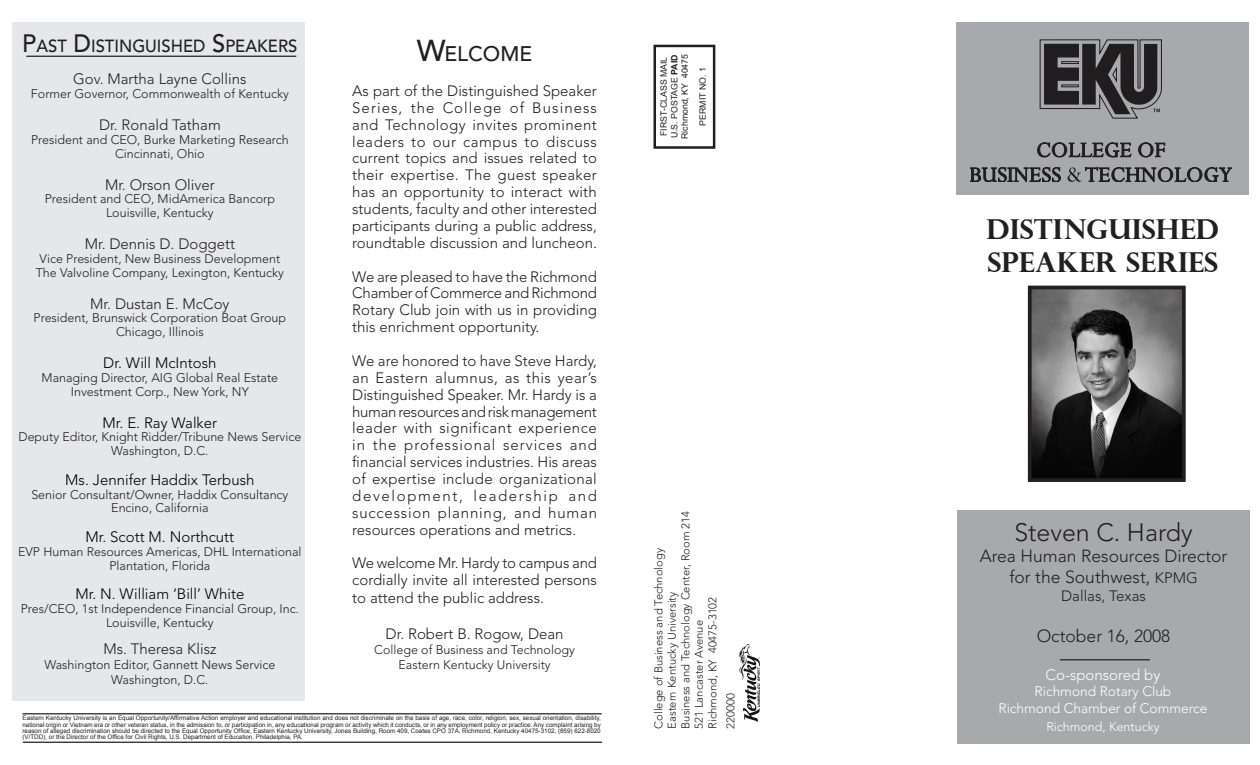
<style>
.page{position:relative;width:1260px;height:765px;background:#fff}
.page>*{position:absolute;margin:0;border:0;box-sizing:border-box;transform-origin:0 0}
.t1{font:700 27.5px/33px "Perpetua Titling";color:#231f20}
.t2{font:300 25px "Avenir LT Std";color:#231f20}
.t3{font:500 21px "Avenir LT Std";color:#231f20}
.t4{font:300 17.5px/21px "Avenir LT Std";color:#231f20;text-align:center}
.t5{font:500 17.5px "Avenir LT Std";color:#231f20;scale:.95 1}
.t6{font:300 15px/16.9px "Avenir LT Std";color:#231f20;text-align:justify}
.t7{font:300 15px "Avenir LT Std";color:#000}
.t8{font:300 15px "Avenir LT Std";color:#fff}
.t9{font:300 13.75px "Avenir LT Std";color:#fff}
.t10{font:300 12.5px "Avenir LT Std";color:#231f20}
.t11{font:300 12.5px "Avenir LT Std";color:#fff}
.t12{font:300 11.25px "Avenir LT Std";color:#231f20}
.t13{font:8.75px "Arial";color:#231f20}
.Body_text{font:6.25px/6.2px "Arial";color:#231f20;text-align:justify}
.s1{font-size:25px}
.s2{font-size:30px}
.s3{font-weight:700}
.s4{font-size:15px}
</style>
<div class="page">
<div style="left:13px;top:22px;width:292px;height:679px;background:#e6e7e9"></div>
<div style="left:958px;top:510px;width:292px;height:234px;background:#a8a9ad"></div>
<div style="left:957px;top:22px;width:292px;height:173px;background:#a8a9ad"></div>
<div style="left:653px;top:45px;width:62px;height:104px;border:2px solid #231f20"></div>
<hr style="left:1060px;top:659px;width:90px;height:1px;background:#231f20">
<hr style="left:22px;top:713px;width:580px;height:1px;background:#231f20">
<hr style="left:23px;top:742px;width:579px;height:1px;background:#231f20">
<hr style="left:26px;top:56px;width:270px;height:1px;background:#231f20">
<img style="left:740px;top:644px;width:19px;height:78px">
<img style="left:1033px;top:291px;width:148px;height:186px">
<div style="left:1028px;top:286px;width:158px;height:196px;border:4px solid #231f20"></div>
<svg style="left:1038px;top:143px;width:93px;height:14px"></svg>
<svg style="left:1138px;top:143px;width:27px;height:14px"></svg>
<svg style="left:970px;top:167px;width:91px;height:15px"></svg>
<svg style="left:1068px;top:167px;width:164px;height:15px"></svg>
<svg style="left:1039px;top:40px;width:123px;height:79px"></svg>
<p class="t5" style="left:22px;top:36px;width:291px"><span class="s1">P</span>AST <span class="s1">D</span>ISTINGUISHED <span class="s1">S</span>PEAKERS</p>
<p class="t6" style="left:73px;top:71px;width:175px">Gov. Martha Layne Collins</p>
<p class="t10" style="left:31px;top:86px;width:259px">Former Governor, Commonwealth of Kentucky</p>
<p class="t6" style="left:99px;top:117px;width:123px">Dr. Ronald Tatham</p>
<p class="t10" style="left:31px;top:132px;width:259px">President and CEO, Burke Marketing Research</p>
<p class="t10" style="left:115px;top:146px;width:91px">Cincinnati, Ohio</p>
<p class="t6" style="left:105px;top:176px;width:111px">Mr. Orson Oliver</p>
<p class="t10" style="left:45px;top:192px;width:232px">President and CEO, MidAmerica Bancorp</p>
<p class="t10" style="left:106px;top:205px;width:109px">Louisville, Kentucky</p>
<p class="t6" style="left:85px;top:236px;width:152px">Mr. Dennis D. Doggett</p>
<p class="t10" style="left:40px;top:251px;width:242px">Vice President, New Business Development</p>
<p class="t10" style="left:36px;top:265px;width:250px">The Valvoline Company, Lexington, Kentucky</p>
<p class="t6" style="left:90px;top:295px;width:141px">Mr. Dustan E. McCoy</p>
<p class="t10" style="left:34px;top:311px;width:254px">President, Brunswick Corporation Boat Group</p>
<p class="t10" style="left:116px;top:324px;width:89px">Chicago, Illinois</p>
<p class="t7" style="left:103px;top:354px;width:115px">Dr. Will McIntosh</p>
<p class="t10" style="left:42px;top:370px;width:238px">Managing Director, AIG Global Real Estate</p>
<p class="t10" style="left:71px;top:384px;width:179px">Investment Corp., New York, NY</p>
<p class="t7" style="left:103px;top:414px;width:116px">Mr. E. Ray Walker</p>
<p class="t10" style="left:18px;top:430px;width:284px">Deputy Editor, Knight Ridder/Tribune News Service</p>
<p class="t10" style="left:111px;top:443px;width:99px">Washington, D.C.</p>
<p class="t7" style="left:65px;top:471px;width:191px">Ms. Jennifer Haddix Terbush</p>
<p class="t10" style="left:31px;top:487px;width:259px">Senior Consultant/Owner, Haddix Consultancy</p>
<p class="t10" style="left:111px;top:501px;width:99px">Encino, California</p>
<p class="t7" style="left:86px;top:528px;width:150px">Mr. Scott M. Northcutt</p>
<p class="t10" style="left:18px;top:544px;width:285px">EVP Human Resources Americas, DHL International</p>
<p class="t10" style="left:109px;top:558px;width:102px">Plantation, Florida</p>
<p class="t7" style="left:75px;top:585px;width:170px">Mr. N. William ‘Bill’ White</p>
<p class="t10" style="left:21px;top:601px;width:280px">Pres/CEO, 1st Independence Financial Group, Inc.</p>
<p class="t10" style="left:106px;top:615px;width:109px">Louisville, Kentucky</p>
<p class="t6" style="left:103px;top:641px;width:115px">Ms. Theresa Klisz</p>
<p class="t10" style="left:44px;top:658px;width:233px">Washington Editor, Gannett News Service</p>
<p class="t10" style="left:111px;top:673px;width:99px">Washington, D.C.</p>
<p class="t3" style="left:417px;top:42px;width:117px"><span class="s2">W</span>ELCOME</p>
<p class="t6" style="left:352px;top:82px;width:246px">As part of the Distinguished Speaker Series, the College of Business and Technology invites prominent leaders to our campus to discuss current topics and issues related to their expertise. The guest speaker has an opportunity to interact with students, faculty and other interested participants during a public address, roundtable discussion and luncheon.</p>
<p class="t6" style="left:352px;top:268px;width:246px">We are pleased to have the Richmond Chamber of Commerce and Richmond Rotary Club join with us in providing this enrichment opportunity.</p>
<p class="t6" style="left:352px;top:352px;width:246px">We are honored to have Steve Hardy, an Eastern alumnus, as this year’s Distinguished Speaker. Mr. Hardy is a human resources and risk management leader with significant experience in the professional services and financial services industries. His areas of expertise include organizational development, leadership and succession planning, and human resources operations and metrics.</p>
<p class="t6" style="left:352px;top:555px;width:246px;line-height:17.4px">We welcome Mr. Hardy to campus and cordially invite all interested persons to attend the public address.</p>
<p class="t6" style="left:386px;top:626px;width:179px">Dr. Robert B. Rogow, Dean</p>
<p class="t10" style="left:374px;top:643px;width:202px">College of Business and Technology</p>
<p class="t10" style="left:399px;top:658px;width:154px">Eastern Kentucky University</p>
<p class="Body_text" style="left:22px;top:715px;width:580px">Eastern Kentucky University is an Equal Opportunity/Affirmative Action employer and educational institution and does not discriminate on the basis of age, race, color, religion, sex, sexual orientation, disability, national origin or Vietnam era or other veteran status, in the admission to, or participation in, any educational program or activity which it conducts, or in any employment policy or practice. Any complaint arising by reason of alleged discrimination should be directed to the Equal Opportunity Office, Eastern Kentucky University, Jones Building, Room 409, Coates CPO 37A, Richmond, Kentucky 40475-3102, (859) 622-8020 (V/TDD), or the Director of the Office for Civil Rights, U.S. Department of Education, Philadelphia, PA.</p>
<p class="t13" style="left:658px;top:136px;width:81px;rotate:-90deg">FIRST-CLASS MAIL</p>
<p class="t13" style="left:669px;top:138px;width:85px;rotate:-90deg">U.S. POSTAGE <span class="s3">PAID</span></p>
<p class="t13" style="left:679px;top:139px;width:86px;rotate:-90deg">Richmond, KY 40475</p>
<p class="t13" style="left:697px;top:126px;width:60px;rotate:-90deg">PERMIT NO. 1</p>
<p class="t12" style="left:679px;top:729px;width:219px;rotate:-90deg">Business and Technology Center, Room 214</p>
<p class="t12" style="left:652px;top:729px;width:182px;rotate:-90deg">College of Business and Technology</p>
<p class="t12" style="left:665px;top:729px;width:138px;rotate:-90deg">Eastern Kentucky University</p>
<p class="t12" style="left:706px;top:729px;width:133px;rotate:-90deg">Richmond, KY 40475-3102</p>
<p class="t12" style="left:692px;top:729px;width:110px;rotate:-90deg">521 Lancaster Avenue</p>
<p class="t12" style="left:724px;top:729px;width:37px;rotate:-90deg">220000</p>
<p class="t1" style="left:987px;top:212px;width:234px">DISTINGUISHED<br>SPEAKER SERIES</p>
<p class="t2" style="left:1014px;top:517px;width:180px">Steven C. Hardy</p>
<p class="t4" style="left:980px;top:545px;width:249px">Area Human Resources Director for the Southwest, <span class="s4">KPMG</span></p>
<p class="t6" style="left:1061px;top:587px;width:86px">Dallas, Texas</p>
<p class="t4" style="left:1037px;top:625px;width:135px">October 16, 2008</p>
<p class="t8" style="left:1046px;top:666px;width:116px">Co-sponsored by</p>
<p class="t9" style="left:1035px;top:683px;width:138px">Richmond Rotary Club</p>
<p class="t9" style="left:999px;top:700px;width:210px">Richmond Chamber of Commerce</p>
<p class="t11" style="left:1047px;top:719px;width:115px">Richmond, Kentucky</p>
</div>
